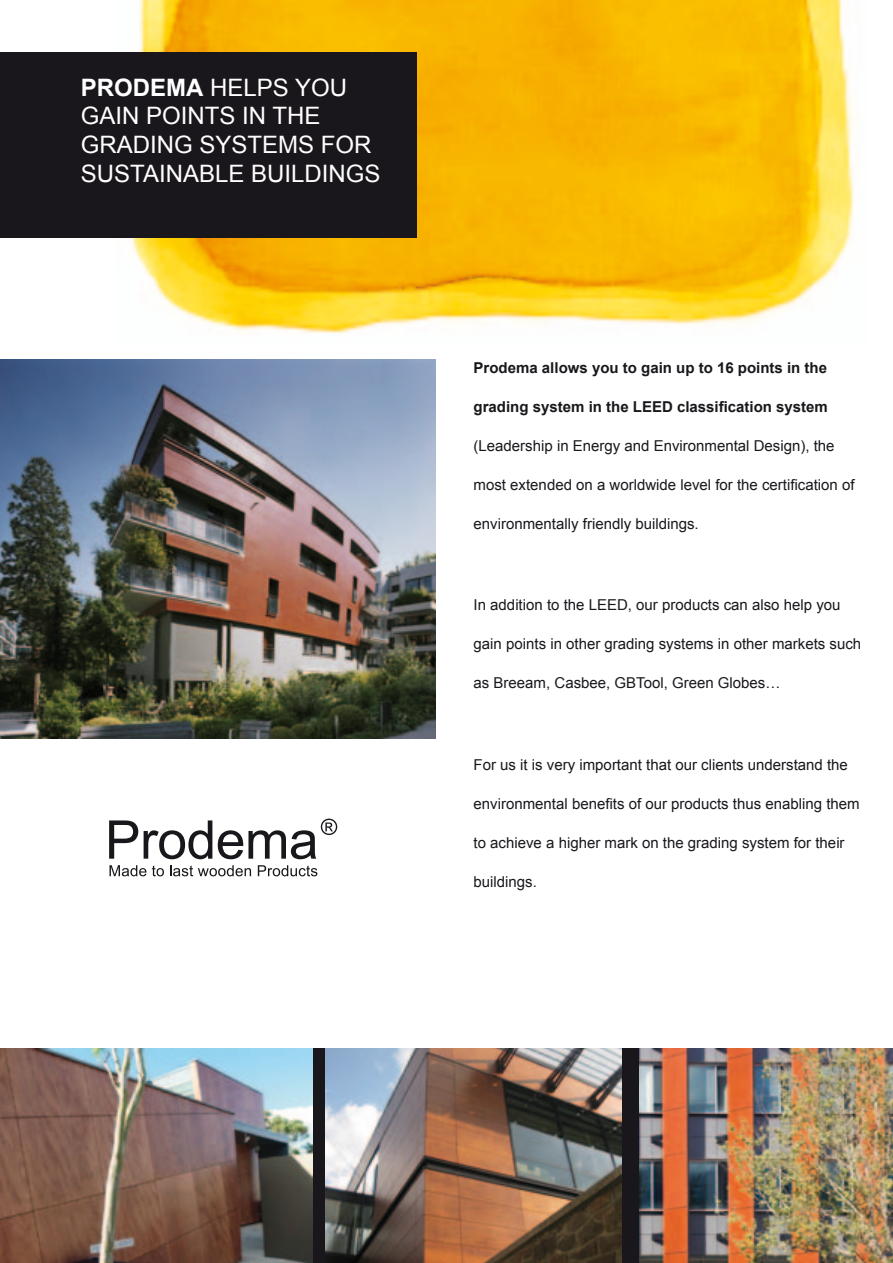
<style>
.page{position:relative;width:893px;height:1263px;background:#fff}
.page>*{position:absolute;margin:0;border:0;box-sizing:border-box;transform-origin:0 0}
.t1{font:24px/28.8px "Arial";color:#fff}
.t2{font:700 24px "Arial";color:#fff}
.t3{font:15px "Arial";color:#1a171c}
.t4{font:700 15px "Arial";color:#1a171c}
</style>
<div class="page">
<div style="left:0;top:1048px;width:893px;height:215px;background:#1a171c"></div>
<img style="left:117px;top:0;width:737px;height:334px">
<img style="left:0;top:359px;width:436px;height:380px">
<img style="left:0;top:1048px;width:313px;height:215px">
<img style="left:326px;top:1048px;width:295px;height:215px">
<img style="left:639px;top:1048px;width:254px;height:215px">
<svg style="left:109px;top:820px;width:29px;height:39px"></svg>
<svg style="left:144px;top:820px;width:68px;height:39px"></svg>
<svg style="left:218px;top:819px;width:119px;height:40px"></svg>
<svg style="left:109px;top:865px;width:37px;height:11px"></svg>
<svg style="left:152px;top:865px;width:12px;height:11px"></svg>
<svg style="left:170px;top:865px;width:81px;height:11px"></svg>
<svg style="left:258px;top:865px;width:59px;height:11px"></svg>
<div style="left:0;top:53px;width:417px;height:185px;background:#1a171c"></div>
<h1 class="t1" style="left:81px;top:73px;width:264px;text-indent:129px">HELPS YOU<br>GAIN POINTS IN THE<br>GRAD</h1>
<h1 class="t2" style="left:81px;top:71px;width:35px">PRODEMA</h1>
<h1 class="t1" style="left:81px;top:131px;width:290px;text-indent:69px">ING SYSTEMS FOR<br>SUSTAINABL</h1>
<h1 class="t1" style="left:228px;top:159px;width:154px">E BUILDINGS</h1>
<p class="t4" style="left:474px;top:358px;width:355px">Prodema allows you to gain up to 16 points in the</p>
<p class="t4" style="left:474px;top:397px;width:356px">grading system in the LEED classification system</p>
<p class="t3" style="left:474px;top:436px;width:362px">(Leadership in Energy and Environmental Design), the</p>
<p class="t3" style="left:474px;top:475px;width:382px">most extended on a worldwide level for the certification of</p>
<p class="t3" style="left:474px;top:514px;width:227px">environmentally friendly buildings.</p>
<p class="t3" style="left:474px;top:595px;width:368px">In addition to the LEED, our products can also help you</p>
<p class="t3" style="left:474px;top:634px;width:389px">gain points in other grading systems in other markets such</p>
<p class="t3" style="left:474px;top:673px;width:308px">as Breeam, Casbee, GBTool, Green Globes…</p>
<p class="t3" style="left:474px;top:755px;width:376px">For us it is very important that our clients understand the</p>
<p class="t3" style="left:474px;top:794px;width:388px">environmental benefits of our products thus enabling them</p>
<p class="t3" style="left:474px;top:833px;width:372px">to achieve a higher mark on the grading system for their</p>
<p class="t3" style="left:474px;top:872px;width:65px">buildings.</p>
</div>
